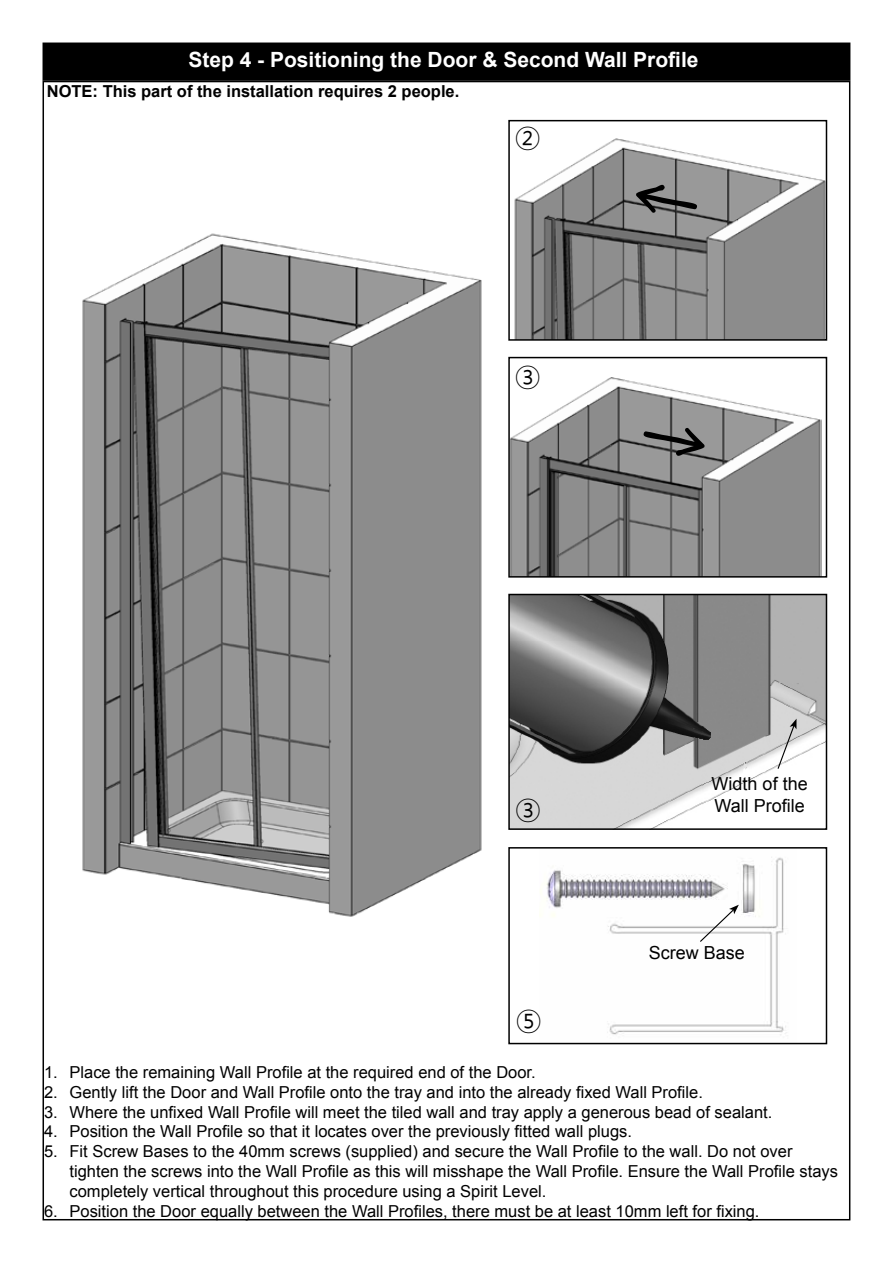
<style>
.page{position:relative;width:893px;height:1263px;background:#fff}
.page>*{position:absolute;margin:0;border:0;box-sizing:border-box;transform-origin:0 0}
.t1{font:27px "Malgun Gothic";color:#000}
.t2{font:700 21px "Arial";color:#fff}
.t3{font:18px/21.6px "Arial";color:#000}
.t4{font:16.5px/19.8px "Arial";color:#000}
.t5{font:700 16.5px "Arial";color:#000}
</style>
<div class="page">
<img style="left:511px;top:597px;width:313px;height:230px">
<div style="left:508px;top:594px;width:319px;height:236px;border:2px solid #000"></div>
<div style="left:43px;top:43px;width:807px;height:37px;background:#000"></div>
<div style="left:43px;top:43px;width:807px;height:38px;border:2px solid #000"></div>
<img style="left:546px;top:857px;width:241px;height:178px">
<div style="left:508px;top:847px;width:319px;height:197px;border:2px solid #000"></div>
<svg style="left:699px;top:905px;width:40px;height:38px"></svg>
<img style="left:82px;top:233px;width:400px;height:684px">
<img style="left:511px;top:377px;width:310px;height:198px">
<div style="left:508px;top:357px;width:319px;height:221px;border:2px solid #000"></div>
<img style="left:514px;top:138px;width:310px;height:200px">
<div style="left:508px;top:120px;width:319px;height:221px;border:2px solid #000"></div>
<svg style="left:777px;top:719px;width:19px;height:51px"></svg>
<svg style="left:633px;top:180px;width:68px;height:42px;background:#8f8f8f"></svg>
<svg style="left:640px;top:419px;width:67px;height:42px;background:#8f8f8f"></svg>
<p class="t2" style="left:188px;top:45px;width:512px">Step 4 - Positioning the Door &amp; Second Wall Profile</p>
<p class="t5" style="left:47px;top:80px;width:13px">NOT</p>
<p class="t5" style="left:82px;top:80px;width:379px">E: This part of the installation requires 2 people.</p>
<h1 class="t1" style="left:514px;top:121px;width:28px">②</h1>
<h1 class="t1" style="left:514px;top:359px;width:28px">③</h1>
<h1 class="t1" style="left:515px;top:793px;width:28px">③</h1>
<h1 class="t1" style="left:515px;top:1004px;width:28px">⑤</h1>
<p class="t3" style="left:712px;top:773px;width:98px">Width of the<br>Wall Profile</p>
<p class="t3" style="left:649px;top:942px;width:98px">Screw Base</p>
<p class="t4" style="left:44px;top:1062px;width:493px">1. Place the remaining Wall Profile at the required end of the Door.</p>
<p class="t4" style="left:44px;top:1082px;width:660px">2. Gently lift the Door and Wall Profile onto the tray and into the already fixed Wall Profile.</p>
<p class="t4" style="left:44px;top:1102px;width:730px">3. Where the unfixed Wall Profile will meet the tiled wall and tray apply a generous bead of sealant.</p>
<p class="t4" style="left:44px;top:1122px;width:589px">4. Position the Wall Profile so that it locates over the previously fitted wall plugs.</p>
<p class="t4" style="left:70px;top:1141px;width:770px;text-indent:-26px">5. Fit Screw Bases to the 40mm screws (supplied) and secure the Wall Profile to the wall. Do not over tighten the screws into the Wall Profile as this will misshape the Wall Profile. Ensure the Wall Profile stays completely vertical throughout this procedure using a Spirit Level.</p>
<p class="t4" style="left:44px;top:1201px;width:717px">6. Position the Door equally between the Wall Profiles, there must be at least 10mm left for fixing.</p>
</div>
